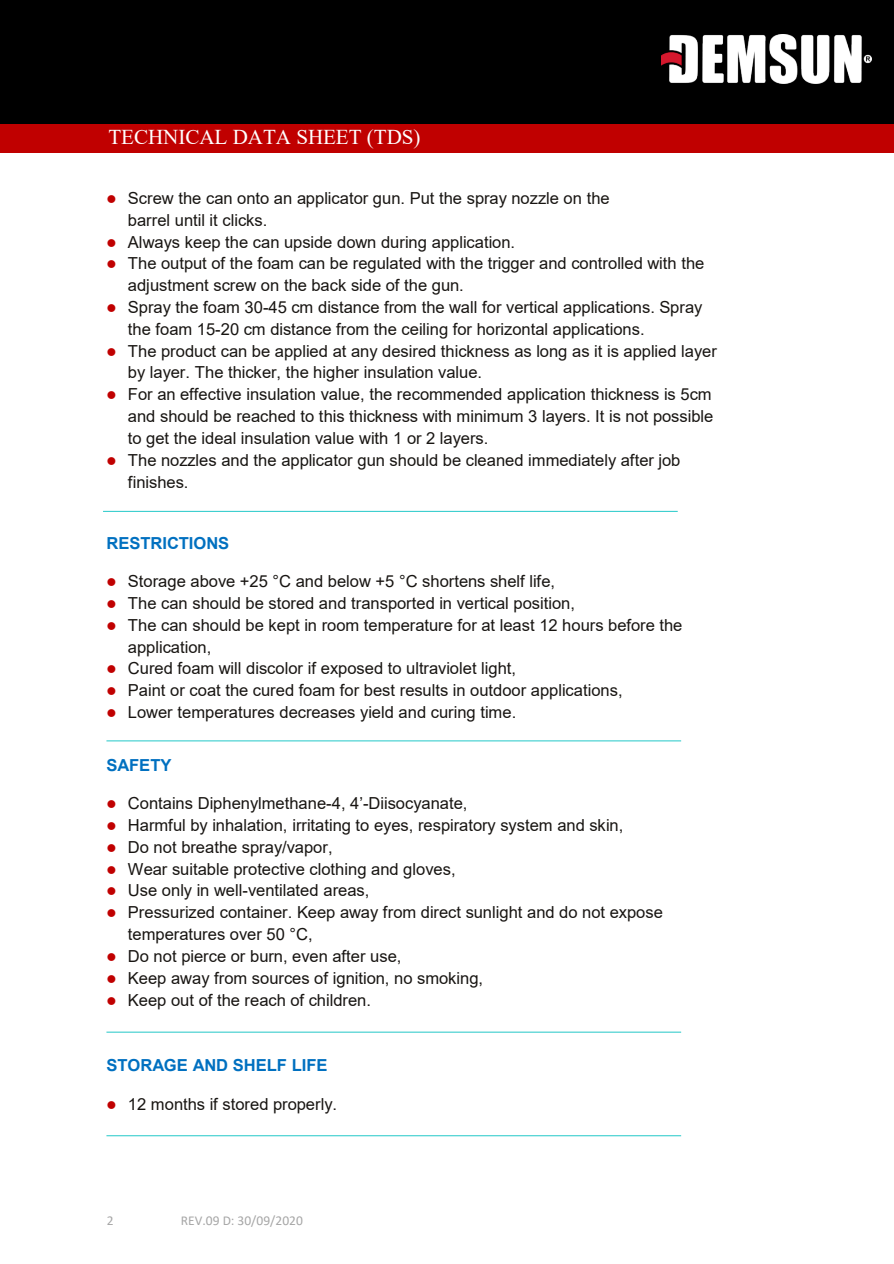
<style>
.page{position:relative;width:894px;height:1264px;background:#fff}
.page>*{position:absolute;margin:0;border:0;box-sizing:border-box;transform-origin:0 0}
.t1{font:21px "Times New Roman";letter-spacing:-.005em;color:#fff}
.t2{font:16.5px/21.8px "Arial";color:#181512}
.t3{font:16.5px "Arial";color:#181512}
.t4{font:700 16.5px "Arial";letter-spacing:-.005em;color:#0070c0}
.t5{font:13.5px "Calibri";color:#a6a6a6}
.s1{color:#c00000}
.s2{font-style:inherit}
</style>
<div class="page">
<div style="left:0;top:0;width:893px;height:125px;background:#000"></div>
<div style="left:0;top:125px;width:893px;height:28px;background:#c00000"></div>
<img style="left:662px;top:34px;width:209px;height:50px">
<hr style="left:103px;top:510px;width:574px;height:2px;background:#3cc">
<hr style="left:106px;top:740px;width:575px;height:1px;background:#3cc">
<hr style="left:106px;top:1031px;width:575px;height:1px;background:#3cc">
<hr style="left:106px;top:1134px;width:575px;height:1px;background:#3cc">
<p class="t1" style="left:108px;top:122px;width:313px">TECHNICAL DATA SHEET (TDS)</p>
<p class="t2" style="left:128px;top:187px;width:483px;text-indent:-21px"><span class="s1">●</span> Screw the can onto an applicator gun. Put the spray nozzle on the barrel until it clicks.</p>
<p class="t2" style="left:106px;top:231px;width:410px"><span class="s1">●</span> Always keep the can upside down during application.</p>
<p class="t2" style="left:128px;top:252px;width:578px;text-indent:-21px"><span class="s1">●</span> The output of the foam can be regulated with the trigger and controlled with the adjustment screw on the back side of the gun.</p>
<p class="t2" style="left:128px;top:296px;width:576px;text-indent:-21px"><span class="s1">●</span> Spray the foam 30-45 cm distance from the wall for vertical applications. Spray the foam 15-20 cm distance from the ceiling for horizontal applications.</p>
<p class="t2" style="left:128px;top:340px;width:590px;text-indent:-21px"><span class="s1">●</span> The product can be applied at any desired thickness as long as it is applied layer by layer. The thicker, the higher insulation value.</p>
<p class="t2" style="left:128px;top:383px;width:587px;text-align:justify;text-indent:-21px"><span class="s1">●</span> For an effective insulation value, the recommended application thickness is 5cm and should be reached to this thickness with minimum 3 layers. It is not possible to get the ideal insulation value with 1 or 2 layers.</p>
<p class="t2" style="left:128px;top:449px;width:554px;text-indent:-21px"><span class="s1">●</span> The nozzles and the applicator gun should be cleaned immediately after job finishes.</p>
<p class="t4" style="left:106px;top:531px;width:124px">RESTRICTIONS</p>
<p class="t3" style="left:106px;top:569px;width:450px"><span class="s1">●</span> Storage above +25 °C and <span class="s2">below</span> +5 °C shortens shelf life,</p>
<p class="t2" style="left:106px;top:592px;width:470px"><span class="s1">●</span> The can should be stored and transported in vertical position,</p>
<p class="t2" style="left:128px;top:613px;width:556px;text-indent:-21px"><span class="s1">●</span> The can should be kept in room temperature for at least 12 hours before the application,</p>
<p class="t2" style="left:106px;top:657px;width:411px"><span class="s1">●</span> Cured foam will discolor if exposed to ultraviolet light,</p>
<p class="t2" style="left:106px;top:679px;width:517px"><span class="s1">●</span> Paint or coat the cured foam for best results in outdoor applications,</p>
<p class="t2" style="left:106px;top:701px;width:411px"><span class="s1">●</span> Lower temperatures decreases yield and curing time.</p>
<p class="t4" style="left:106px;top:753px;width:67px">SAFETY</p>
<p class="t2" style="left:106px;top:792px;width:362px"><span class="s1">●</span> Contains Diphenylmethane-<span class="s2">4, 4’</span>-Diisocyanate,</p>
<p class="t2" style="left:106px;top:813px;width:518px"><span class="s1">●</span> Harmful by inhalation, irritating to eyes, respiratory system and skin,</p>
<p class="t2" style="left:106px;top:835px;width:228px"><span class="s1">●</span> Do not breathe spray/vapor,</p>
<p class="t2" style="left:106px;top:857px;width:351px"><span class="s1">●</span> Wear suitable protective clothing and gloves,</p>
<p class="t2" style="left:106px;top:879px;width:264px"><span class="s1">●</span> Use only in well-ventilated areas,</p>
<p class="t2" style="left:128px;top:901px;width:536px;text-indent:-21px"><span class="s1">●</span> Pressurized container. Keep away from direct sunlight and do not expose <span class="s2">temperatures over 50 °C</span>,</p>
<p class="t2" style="left:106px;top:945px;width:296px"><span class="s1">●</span> Do not pierce or burn, even after use,</p>
<p class="t2" style="left:106px;top:966px;width:378px"><span class="s1">●</span> Keep away from sources of ignition, no smoking,</p>
<p class="t2" style="left:106px;top:988px;width:266px"><span class="s1">●</span> Keep out of the reach of children.</p>
<p class="t4" style="left:106px;top:1052px;width:222px">STORAGE AND SHELF LIFE</p>
<p class="t2" style="left:106px;top:1092px;width:232px"><span class="s1">●</span> 12 months if stored properly.</p>
<p class="t5" style="left:107px;top:1210px;width:8px">2</p>
<p class="t5" style="left:181px;top:1210px;width:124px">REV.09 D: 30/09/2020</p>
</div>
